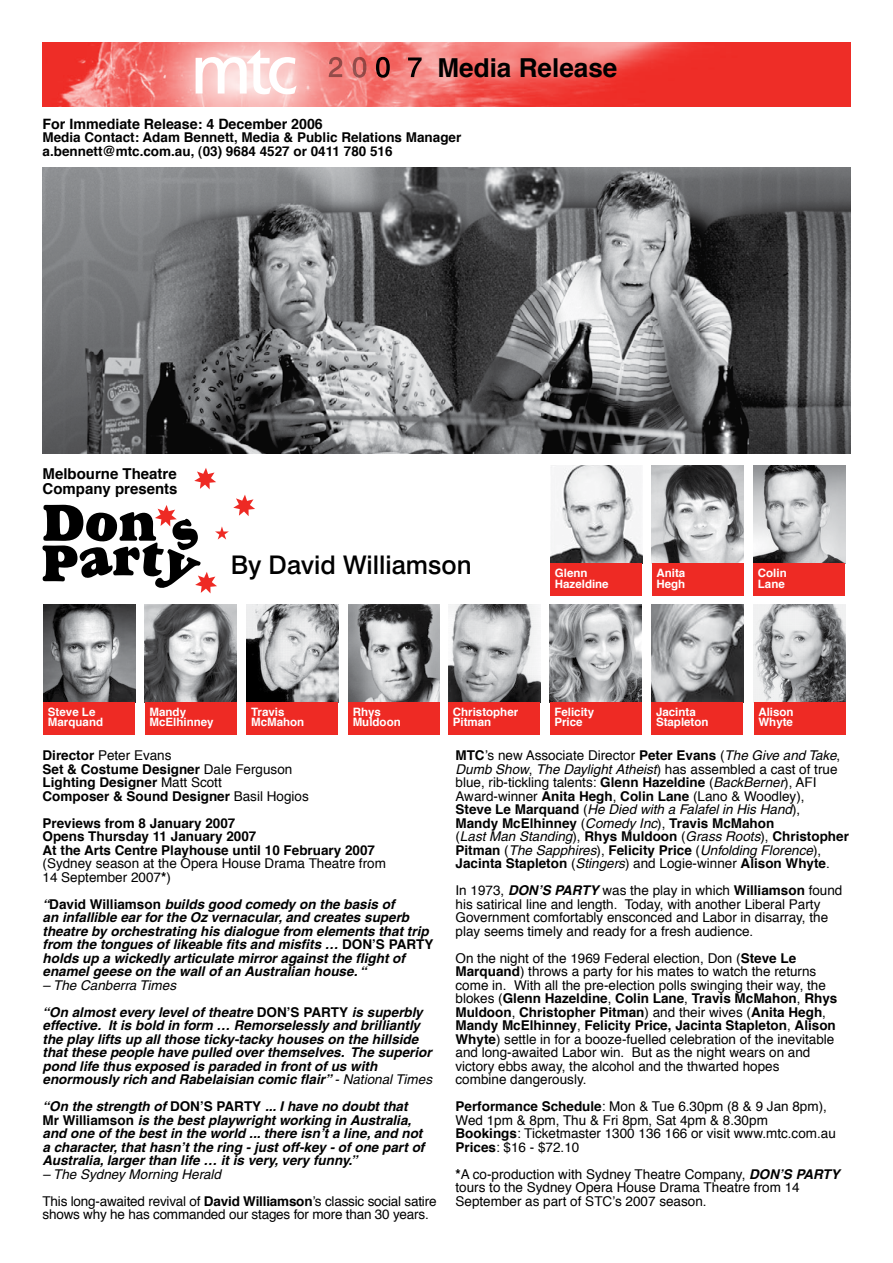
<style>
.page{position:relative;width:893px;height:1263px;background:#fff}
.page>*{position:absolute;margin:0;border:0;box-sizing:border-box;transform-origin:0 0}
.t1{font:700 26.1px "Helvetica";color:#000}
.t2{font:500 25.65px "Swiss 721 BT";color:#000}
.t3{font:700 15px/15px "Helvetica";color:#000}
.t4{font:700 14.25px "Helvetica";color:#000}
.t5{font:13.5px/13.5px "Helvetica";color:#000}
.t6{font:italic 700 13.5px/13.5px "Helvetica";color:#000}
.t7{font:700 13.5px/13.5px "Helvetica";color:#000}
.t8{font:700 11.55px/10.6px "Helvetica";color:#fff}
.s1{font-weight:400}
.s2{font-weight:700}
.s3{font-style:normal}
.s4{font-style:italic}
.s5{font-weight:400;font-style:italic}
.s6{font-weight:700;font-style:italic}
</style>
<div class="page">
<img style="left:43px;top:43px;width:807px;height:63px">
<div style="left:130px;top:0;width:231px;height:159px;background:#fff;opacity:.75"></div>
<svg style="left:196px;top:50px;width:101px;height:44px"></svg>
<svg style="left:353px;top:57px;width:13px;height:21px"></svg>
<svg style="left:376px;top:57px;width:14px;height:21px"></svg>
<svg style="left:408px;top:58px;width:14px;height:19px"></svg>
<svg style="left:329px;top:57px;width:13px;height:20px"></svg>
<img style="left:43px;top:605px;width:92px;height:97px">
<img style="left:145px;top:605px;width:92px;height:97px">
<img style="left:246px;top:605px;width:92px;height:97px">
<img style="left:348px;top:605px;width:92px;height:97px">
<div style="left:43px;top:702px;width:92px;height:32px;background:#ee2a24"></div>
<div style="left:145px;top:702px;width:92px;height:32px;background:#ee2a24"></div>
<div style="left:246px;top:702px;width:92px;height:32px;background:#ee2a24"></div>
<div style="left:348px;top:702px;width:92px;height:32px;background:#ee2a24"></div>
<img style="left:43px;top:168px;width:807px;height:285px">
<svg style="left:194px;top:468px;width:22px;height:21px"></svg>
<svg style="left:43px;top:495px;width:212px;height:98px"></svg>
<img style="left:448px;top:605px;width:92px;height:97px">
<img style="left:550px;top:605px;width:92px;height:97px">
<img style="left:651px;top:605px;width:92px;height:97px">
<div style="left:448px;top:702px;width:92px;height:32px;background:#ee2a24"></div>
<div style="left:550px;top:702px;width:92px;height:32px;background:#ee2a24"></div>
<div style="left:651px;top:702px;width:92px;height:32px;background:#ee2a24"></div>
<img style="left:754px;top:605px;width:92px;height:97px">
<img style="left:550px;top:466px;width:92px;height:97px">
<img style="left:652px;top:466px;width:92px;height:97px">
<div style="left:754px;top:702px;width:92px;height:32px;background:#ee2a24"></div>
<div style="left:550px;top:563px;width:92px;height:32px;background:#ee2a24"></div>
<div style="left:652px;top:563px;width:92px;height:32px;background:#ee2a24"></div>
<img style="left:753px;top:466px;width:92px;height:97px">
<div style="left:753px;top:563px;width:92px;height:32px;background:#ee2a24"></div>
<h1 class="t1" style="left:437px;top:50px;width:181px">Media Release</h1>
<p class="t4" style="left:43px;top:114px;width:282px">For Immediate Release: 4 December 2006</p>
<p class="t7" style="left:43px;top:131px;width:420px">Media Contact: Adam Bennett, Media &amp; Public Relations Manager a.bennett@mtc.com.au, (03) 9684 4527 or 0411 780 516</p>
<p class="t3" style="left:43px;top:467px;width:137px">Melbourne Theatre<br>Company presents</p>
<h2 class="t2" style="left:231px;top:549px;width:242px">By David Williamson</h2>
<p class="t8" style="left:555px;top:568px;width:55px">Glenn<br>Hazeldine</p>
<p class="t8" style="left:656px;top:568px;width:30px">Anita<br>Hegh</p>
<p class="t8" style="left:758px;top:568px;width:30px">Colin<br>Lane</p>
<p class="t8" style="left:48px;top:707px;width:57px">Steve Le<br>Marquand</p>
<p class="t8" style="left:150px;top:707px;width:66px">Mandy<br>McElhinney</p>
<p class="t8" style="left:251px;top:707px;width:55px">Travis<br>McMahon</p>
<p class="t8" style="left:353px;top:707px;width:50px">Rhys<br>Muldoon</p>
<p class="t7" style="left:43px;top:750px;width:268px">Director <span class="s1">Peter Evans<br></span>Set &amp; Costume Designer <span class="s1">Dale Ferguson<br></span>Lighting Designer <span class="s1">Matt Scott<br></span>Composer &amp; Sound Designer <span class="s1">Basil Hogios</span></p>
<p class="t7" style="left:43px;top:817px;width:334px">Previews from 8 January 2007<br>Opens Thursday 11 January 2007<br>At the Arts Centre Playhouse until 10 February 2007</p>
<p class="t5" style="left:43px;top:858px;width:345px">(Sydney season at the Opera House Drama Theatre from<br>14 September 2007<span class="s2">*</span>)</p>
<p class="t6" style="left:43px;top:897px;width:392px">“<span class="s3">David Williamson</span> builds good comedy on the basis of<br>an infallible ear for the Oz vernacular, and creates superb theatre by orchestrating his dialogue from elements that trip from the tongues of likeable fits and misfits … <span class="s3">DON’S PARTY </span>holds up a wickedly articulate mirror against the flight of enamel geese on the wall of an Australian house. “</p>
<p class="t6" style="left:43px;top:971px;width:382px;line-height:27px"><span class="s1">– The Canberra Times<br></span>“On almost every level of theatre <span class="s3">DON’S PARTY</span> is superbly</p>
<p class="t6" style="left:43px;top:1019px;width:391px">effective. It is bold in form … Remorselessly and brilliantly the play lifts up all those ticky-tacky houses on the hillside that these people have pulled over themselves. The superior pond life thus exposed is paraded in front of us with enormously rich and Rabelaisian comic flair” <span class="s1">- National Times</span></p>
<p class="t6" style="left:43px;top:1100px;width:383px">“On the strength of <span class="s3">DON’S PARTY</span> ... I have no doubt that <span class="s3">Mr Williamson</span> is the best playwright working in Australia, and one of the best in the world ... there isn’t a line, and not a character, that hasn’t the ring - just off-key - of one part of Australia, larger than life … it is very, very funny.”</p>
<p class="t5" style="left:43px;top:1161px;width:395px;line-height:27px"><span class="s4">– The Sydney Morning Herald<br></span>This long-awaited revival of <span class="s2">David Williamson</span>’s classic social satire</p>
<p class="t5" style="left:43px;top:1209px;width:388px">shows why he has commanded our stages for more than 30 years.</p>
<p class="t8" style="left:453px;top:707px;width:67px">Christopher<br>Pitman</p>
<p class="t8" style="left:554px;top:707px;width:41px">Felicity<br>Price</p>
<p class="t8" style="left:656px;top:707px;width:54px">Jacinta<br>Stapleton</p>
<p class="t8" style="left:758px;top:707px;width:37px">Alison<br>Whyte</p>
<p class="t7" style="left:455px;top:750px;width:395px">MTC<span class="s1">’s new Associate Director</span> Peter Evans <span class="s1">(</span><span class="s5">The Give and Take</span><span class="s1">, </span><span class="s5">Dumb Show</span><span class="s1">,</span> <span class="s5">The Daylight Atheist</span><span class="s1">) has assembled a cast of true blue, rib-tickling talents:</span> Glenn Hazeldine <span class="s1">(</span><span class="s5">BackBerner</span><span class="s1">), AFI Award-winner</span> Anita Hegh<span class="s1">,</span> Colin Lane <span class="s1">(Lano &amp; Woodley),<br></span>Steve Le Marquand <span class="s1">(</span><span class="s5">He Died with a Falafel in His Hand</span><span class="s1">),<br></span>Mandy McElhinney <span class="s1">(</span><span class="s5">Comedy Inc</span><span class="s1">),</span> Travis McMahon<br><span class="s1">(</span><span class="s5">Last Man Standing</span><span class="s1">),</span> Rhys Muldoon <span class="s1">(</span><span class="s5">Grass Roots</span><span class="s1">),</span> Christopher Pitman <span class="s1">(</span><span class="s5">The Sapphires</span><span class="s1">),</span> Felicity Price <span class="s1">(</span><span class="s5">Unfolding Florence</span><span class="s1">), </span>Jacinta Stapleton <span class="s1">(</span><span class="s5">Stingers</span><span class="s1">) and Logie-winner</span> Alison Whyte<span class="s1">.</span></p>
<p class="t5" style="left:455px;top:885px;width:388px">In 1973, <span class="s6">DON’S PARTY</span> was the play in which <span class="s2">Williamson</span> found his satirical line and length. Today, with another Liberal Party Government comfortably ensconced and Labor in disarray, the play seems timely and ready for a fresh audience.</p>
<p class="t5" style="left:455px;top:952px;width:383px">On the night of the 1969 Federal election, Don (<span class="s2">Steve Le Marquand</span>) throws a party for his mates to watch the returns come in. With all the pre-election polls swinging their way, the blokes (<span class="s2">Glenn Hazeldine</span>, <span class="s2">Colin Lane</span>, <span class="s2">Travis McMahon</span>, <span class="s2">Rhys Muldoon</span>, <span class="s2">Christopher Pitman</span>) and their wives (<span class="s2">Anita Hegh</span>, <span class="s2">Mandy McElhinney</span>, <span class="s2">Felicity Price, Jacinta Stapleton</span>, <span class="s2">Alison Whyte</span>) settle in for a booze-fuelled celebration of the inevitable and long-awaited Labor win. But as the night wears on and victory ebbs away, the alcohol and the thwarted hopes<br>combine dangerously.</p>
<p class="t5" style="left:455px;top:1101px;width:382px"><span class="s2">Performance Schedule</span>: Mon &amp; Tue 6.30pm (8 &amp; 9 Jan 8pm), Wed 1pm &amp; 8pm, Thu &amp; Fri 8pm, Sat 4pm &amp; 8.30pm <span class="s2">Bookings</span>: Ticketmaster 1300 136 166 or visit www.mtc.com.au <span class="s2">Prices</span>: $16 - $72.10</p>
<p class="t5" style="left:455px;top:1168px;width:386px"><span class="s2">*</span>A co-production with Sydney Theatre Company, <span class="s6">DON’S PARTY </span>tours to the Sydney Opera House Drama Theatre from 14<br>September as part of STC’s 2007 season.</p>
</div>
